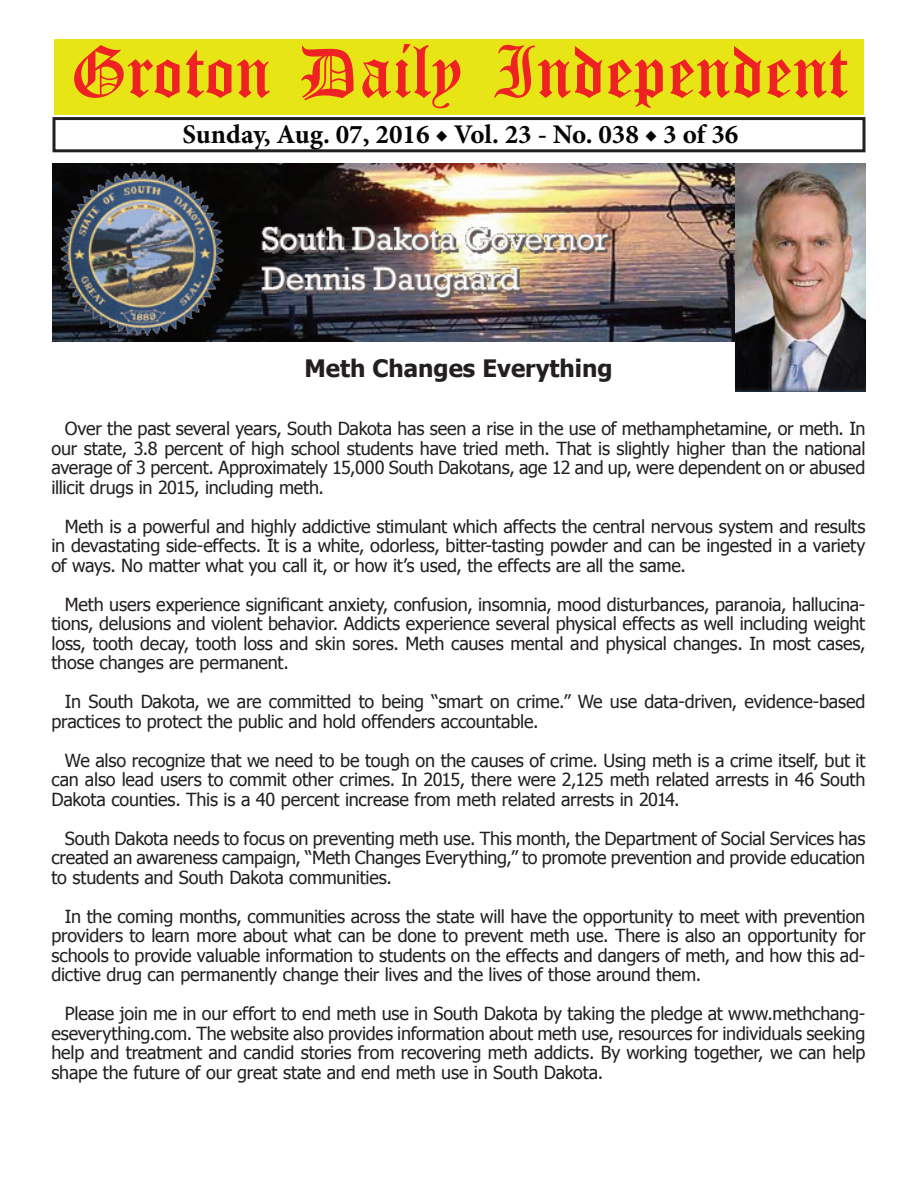
<style>
.page{position:relative;width:918px;height:1188px;background:#fff}
.page>*{position:absolute;margin:0;border:0;box-sizing:border-box;transform-origin:0 0}
.t1{font:54px "Old English Five";color:#ee2123}
.t2{font:700 27px "Minion Pro";color:#040503}
.t3{font:700 24px "Tahoma";color:#231f20}
.t4{font:18px/19.5px "Tahoma";letter-spacing:-.01em;color:#231f20;text-align:justify}
</style>
<div class="page">
<div style="left:52px;top:117px;width:814px;height:35px;border:3px solid #231f20"></div>
<div style="left:54px;top:40px;width:810px;height:75px;background:#e7e515"></div>
<img style="left:52px;top:164px;width:683px;height:177px">
<img style="left:735px;top:164px;width:131px;height:228px">
<h1 class="t1" style="left:70px;top:47px;width:779px">Groton Daily Independent</h1>
<h2 class="t2" style="left:183px;top:116px;width:557px">Sunday, Aug. 07, 2016 ◆ Vol. 23 - No. 038 ◆ 3 of 36</h2>
<h3 class="t3" style="left:304px;top:351px;width:310px">Meth Changes Everything</h3>
<p class="t4" style="left:51px;top:418px;width:816px;text-indent:14px">Over the past several years, South Dakota has seen a rise in the use of methamphetamine, or meth. In our state, 3.8 percent of high school students have tried meth. That is slightly higher than the national average of 3 percent. Approximately 15,000 South Dakotans, age 12 and up, were dependent on or abused illicit drugs in 2015, including meth.</p>
<p class="t4" style="left:51px;top:516px;width:815px;text-indent:14px">Meth is a powerful and highly addictive stimulant which affects the central nervous system and results in devastating side-effects. It is a white, odorless, bitter-tasting powder and can be ingested in a variety of ways. No matter what you call it, or how it’s used, the effects are all the same.</p>
<p class="t4" style="left:51px;top:594px;width:816px;text-indent:14px">Meth users experience significant anxiety, confusion, insomnia, mood disturbances, paranoia, hallucina&shy;tions, delusions and violent behavior. Addicts experience several physical effects as well including weight loss, tooth decay, tooth loss and skin sores. Meth causes mental and physical changes. In most cases, those changes are permanent.</p>
<p class="t4" style="left:51px;top:691px;width:815px;text-indent:14px">In South Dakota, we are committed to being “smart on crime.” We use data-driven, evidence-based practices to protect the public and hold offenders accountable.</p>
<p class="t4" style="left:51px;top:750px;width:816px;text-indent:14px">We also recognize that we need to be tough on the causes of crime. Using meth is a crime itself, but it can also lead users to commit other crimes. In 2015, there were 2,125 meth related arrests in 46 South Dakota counties. This is a 40 percent increase from meth related arrests in 2014.</p>
<p class="t4" style="left:51px;top:828px;width:815px;text-indent:14px">South Dakota needs to focus on preventing meth use. This month, the Department of Social Services has created an awareness campaign, “Meth Changes Everything,” to promote prevention and provide education to students and South Dakota communities.</p>
<p class="t4" style="left:51px;top:906px;width:816px;text-indent:14px">In the coming months, communities across the state will have the opportunity to meet with prevention providers to learn more about what can be done to prevent meth use. There is also an opportunity for schools to provide valuable information to students on the effects and dangers of meth, and how this ad&shy;dictive drug can permanently change their lives and the lives of those around them.</p>
<p class="t4" style="left:51px;top:1003px;width:816px;text-indent:14px">Please join me in our effort to end meth use in South Dakota by taking the pledge at www.methchang&shy;eseverything.com. The website also provides information about meth use, resources for individuals seeking help and treatment and candid stories from recovering meth addicts. By working together, we can help shape the future of our great state and end meth use in South Dakota.</p>
</div>
